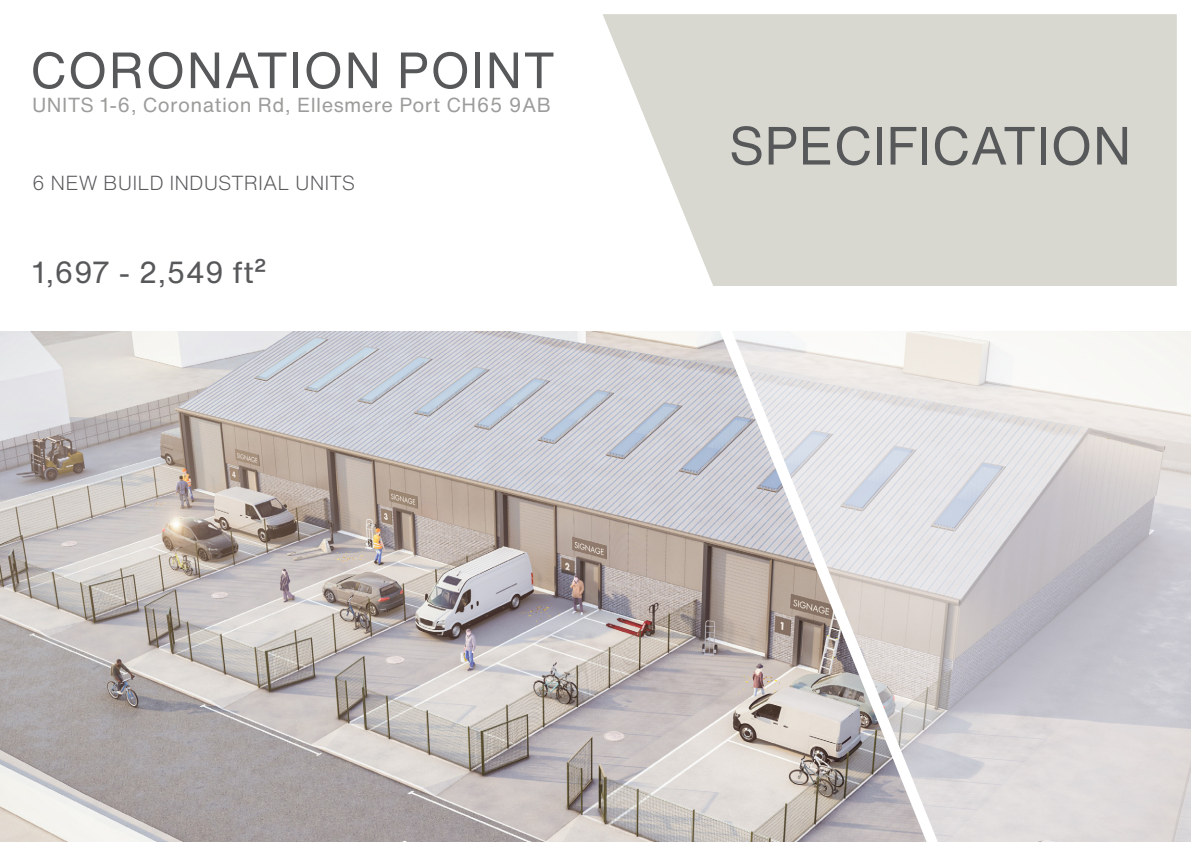
<style>
.page{position:relative;width:1191px;height:842px;background:#fff}
.page>*{position:absolute;margin:0;border:0;box-sizing:border-box;transform-origin:0 0}
.Sub_Heading_-_Black{font:52.8px "Helvetica Now Text";color:#57585a}
.Sub_Heading_-_Black-2{font:50px "Helvetica Now Text";letter-spacing:.02em;color:#57585a}
.Sub_Heading_-_Black-3{font:30px "Helvetica Now Text";color:#57585a}
.Sub_Heading_-_Black-4{font:20px "Helvetica Now Text";letter-spacing:.02em;color:#9c9d9a}
.Sub_Heading_-_Black-5{font:300 20px "Helvetica Now Text";color:#57585a}
</style>
<div class="page">
<svg style="left:603px;top:14px;width:573px;height:272px;background:#dbdbd4"></svg>
<img style="left:0;top:331px;width:717px;height:511px">
<svg style="left:938px;top:331px;width:253px;height:511px;background:#d7d4d7"></svg>
<svg style="left:717px;top:331px;width:221px;height:511px;background:#d2cdcc"></svg>
<p class="Sub_Heading_-_Black-2" style="left:30px;top:33px;width:527px">CORONATION POINT</p>
<p class="Sub_Heading_-_Black-4" style="left:32px;top:90px;width:520px">UNITS 1-6, Coronation Rd, Ellesmere Port CH65 9AB</p>
<p class="Sub_Heading_-_Black-5" style="left:32px;top:168px;width:325px">6 NEW BUILD INDUSTRIAL UNITS</p>
<p class="Sub_Heading_-_Black-3" style="left:32px;top:250px;width:236px">1,697 - 2,549 ft²</p>
<p class="Sub_Heading_-_Black" style="left:729px;top:106px;width:404px">SPECIFICATION</p>
</div>
